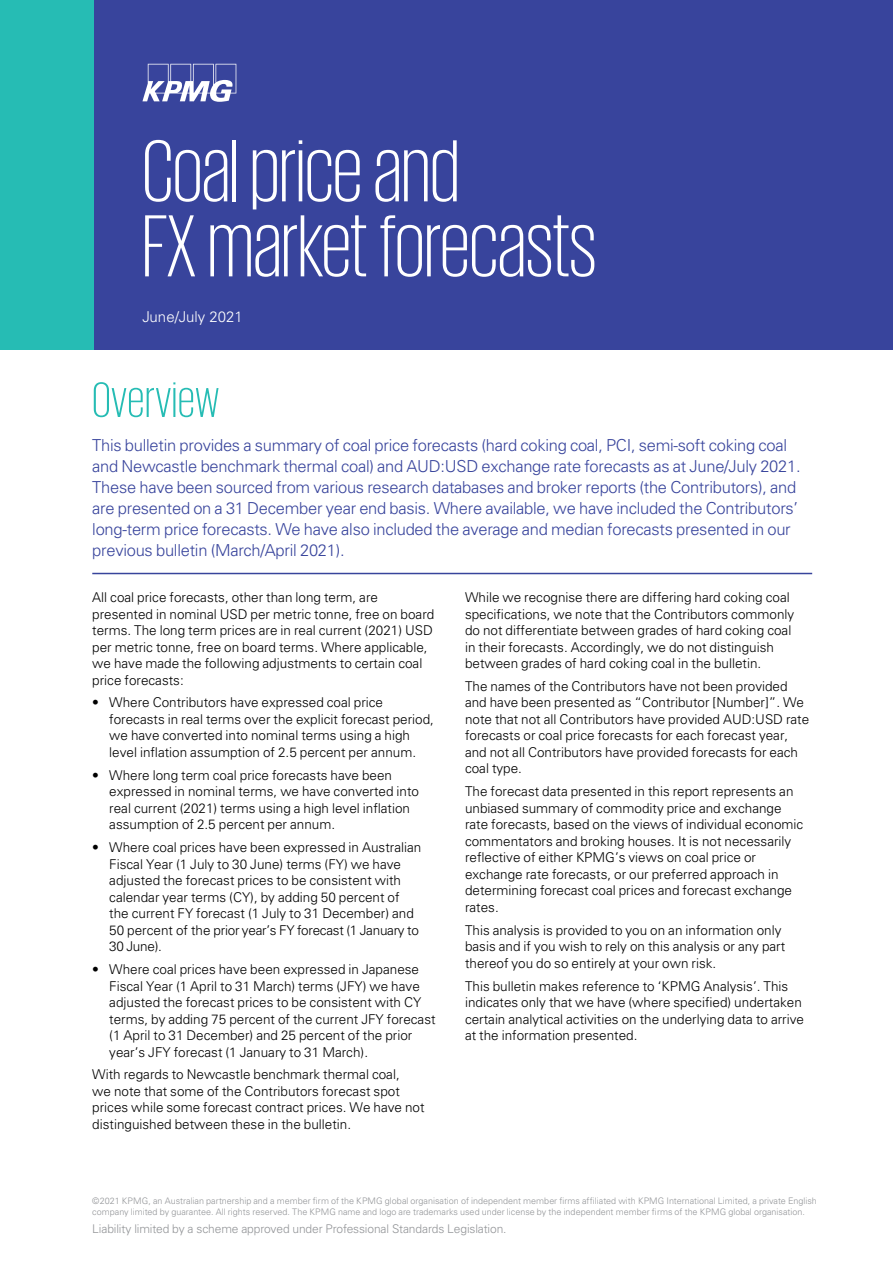
<style>
.page{position:relative;width:893px;height:1263px;background:#fff}
.page>*{position:absolute;margin:0;border:0;box-sizing:border-box;transform-origin:0 0}
.t1{font:300 90px/75px "KPMG";color:#fff}
.t2{font:300 51px "KPMG";letter-spacing:.02em;color:#26bcb4}
.t3{font:300 16.5px/21px "Univers LT Std";letter-spacing:-.015em;color:#38449c}
.t4{font:300 15px "Univers LT Std";color:#fff}
.t5{font:300 13.5px/16.5px "Univers LT Std";color:#000}
.t6{font:300 12px "Univers LT Std";letter-spacing:-.01em;color:#939598}
.t7{font:300 9px/10.8px "Univers LT Std";color:#939598}
</style>
<div class="page">
<div style="left:0;top:0;width:893px;height:350px;background:#38449c"></div>
<svg style="left:142px;top:64px;width:94px;height:38px"></svg>
<div style="left:0;top:0;width:94px;height:350px;background:#26bcb4"></div>
<hr style="left:92px;top:573px;width:720px;height:1px;background:#38449c">
<h1 class="t1" style="left:142px;top:131px;width:456px">Coal price and<br>FX market forecasts</h1>
<p class="t4" style="left:142px;top:308px;width:102px">June/July 2021</p>
<h2 class="t2" style="left:92px;top:375px;width:128px">Overview</h2>
<p class="t3" style="left:92px;top:434px;width:710px">This bulletin provides a summary of coal price forecasts (hard coking coal, PCI, semi-soft coking coal and Newcastle benchmark thermal coal) and AUD:USD exchange rate forecasts as at June/July 2021.<br>These have been sourced from various research databases and broker reports (the Contributors), and are presented on a 31 December year end basis. Where available, we have included the Contributors’ long-term price forecasts. We have also included the average and median forecasts presented in our previous bulletin (March/April 2021).</p>
<p class="t5" style="left:92px;top:589px;width:344px">All coal price forecasts, other than long term, are presented in nominal USD per metric tonne, free on board terms. The long term prices are in real current (2021) USD per metric tonne, free on board terms. Where applicable, we have made the following adjustments to certain coal price forecasts:</p>
<p class="t5" style="left:109px;top:694px;width:326px;text-indent:-17px">• Where Contributors have expressed coal price forecasts in real terms over the explicit forecast period, we have converted into nominal terms using a high level inflation assumption of 2.5 percent per annum.</p>
<p class="t5" style="left:109px;top:767px;width:311px;text-indent:-17px">• Where long term coal price forecasts have been expressed in nominal terms, we have converted into real current (2021) terms using a high level inflation assumption of 2.5 percent per annum.</p>
<p class="t5" style="left:109px;top:839px;width:314px;text-indent:-17px">• Where coal prices have been expressed in Australian Fiscal Year (1 July to 30 June) terms (FY) we have adjusted the forecast prices to be consistent with calendar year terms (CY), by adding 50 percent of the current FY forecast (1 July to 31 December) and 50 percent of the prior year’s FY forecast (1 January to 30 June).</p>
<p class="t5" style="left:109px;top:961px;width:328px;text-indent:-17px">• Where coal prices have been expressed in Japanese Fiscal Year (1 April to 31 March) terms (JFY) we have adjusted the forecast prices to be consistent with CY terms, by adding 75 percent of the current JFY forecast (1 April to 31 December) and 25 percent of the prior year’s JFY forecast (1 January to 31 March).</p>
<p class="t5" style="left:92px;top:1066px;width:334px">With regards to Newcastle benchmark thermal coal,<br>we note that some of the Contributors forecast spot prices while some forecast contract prices. We have not distinguished between these in the bulletin.</p>
<p class="t5" style="left:465px;top:589px;width:331px">While we recognise there are differing hard coking coal specifications, we note that the Contributors commonly do not differentiate between grades of hard coking coal in their forecasts. Accordingly, we do not distinguish between grades of hard coking coal in the bulletin.</p>
<p class="t5" style="left:465px;top:678px;width:346px">The names of the Contributors have not been provided and have been presented as “Contributor [Number]”. We note that not all Contributors have provided AUD:USD rate forecasts or coal price forecasts for each forecast year, and not all Contributors have provided forecasts for each coal type.</p>
<p class="t5" style="left:465px;top:783px;width:340px">The forecast data presented in this report represents an unbiased summary of commodity price and exchange rate forecasts, based on the views of individual economic commentators and broking houses. It is not necessarily reflective of either KPMG’s views on coal price or exchange rate forecasts, or our preferred approach in determining forecast coal prices and forecast exchange rates.</p>
<p class="t5" style="left:465px;top:922px;width:322px">This analysis is provided to you on an information only basis and if you wish to rely on this analysis or any part thereof you do so entirely at your own risk.</p>
<p class="t5" style="left:465px;top:977px;width:340px">This bulletin makes reference to ‘KPMG Analysis’. This indicates only that we have (where specified) undertaken certain analytical activities on the underlying data to arrive at the information presented.</p>
<p class="t7" style="left:92px;top:1195px;width:726px">©2021 KPMG, an Australian partnership and a member firm of the KPMG global organisation of independent member firms affiliated with KPMG International Limited, a private English company limited by guarantee. All rights reserved. The KPMG name and logo are trademarks used under license by the independent member firms of the KPMG global organisation.</p>
<p class="t6" style="left:92px;top:1222px;width:416px">Liability limited by a scheme approved under Professional Standards Legislation.</p>
</div>
